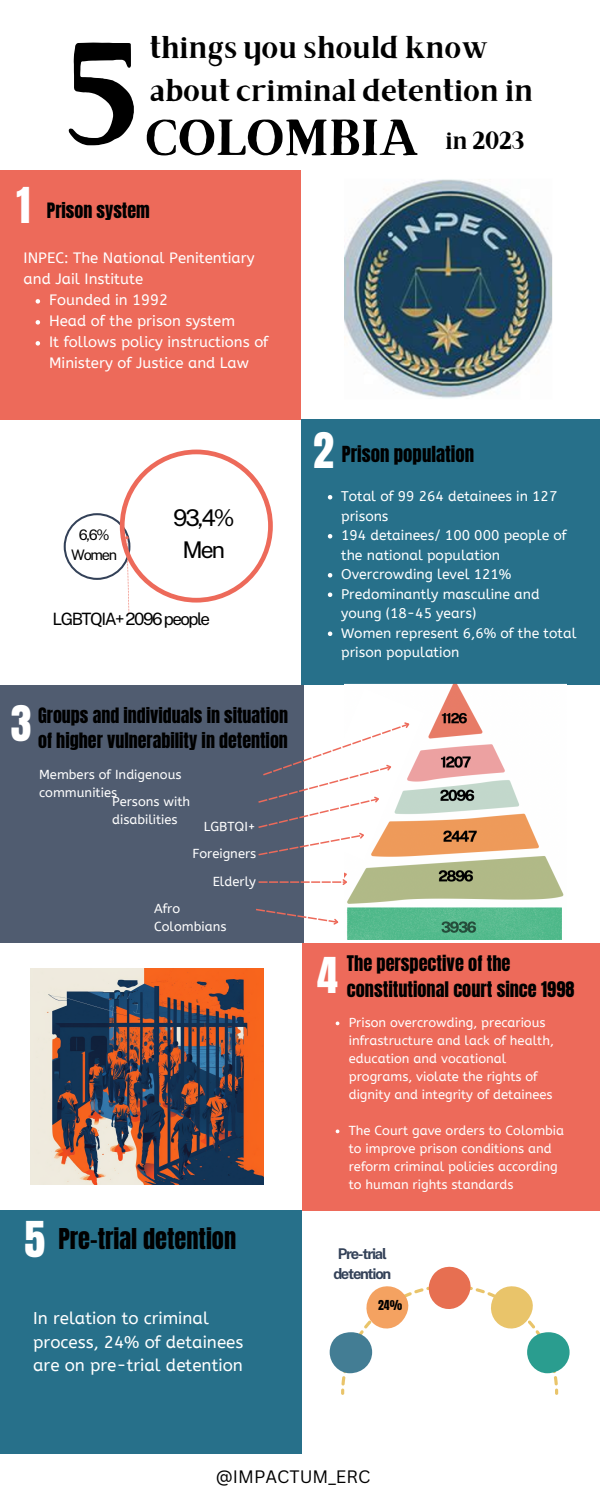
<style>
.page{position:relative;width:600px;height:1500px;background:#fff}
.page>*{position:absolute;margin:0;border:0;box-sizing:border-box;transform-origin:0 0}
.t1{font:145.9px "Brixton TC";color:#000}
.t2{font:700 51.1px "Brixton TC";color:#000}
.t3{font:42px "Anton";color:#fff}
.t4{font:31.4px/43.5px "Brixton TC";color:#000}
.t5{font:25px "Brixton TC";letter-spacing:-.005em;color:#000}
.t6{font:24.4px "Anton";color:#000}
.t7{font:23px "Public Sans";color:#000}
.t8{font:18.8px "Anton";color:#000}
.t9{font:18.3px/25.5px "Anton";color:#000}
.t10{font:18px/24.8px "Anton";color:#000}
.t11{font:17.5px "Canva Sans";color:#000}
.t12{font:17px/23.2px "A Bee Zee";color:#fff}
.t13{font:17px "Public Sans";letter-spacing:-.09em;color:#000}
.t14{font:15px/21px "A Bee Zee";color:#fff}
.t15{font:700 14.8px/20.6px "Public Sans";letter-spacing:-.09em;color:#334158}
.t16{font:14.5px "Public Sans";letter-spacing:-.09em;color:#000}
.t17{font:14px/19.5px "A Bee Zee";color:#fff}
.t18{font:13px/18px "A Bee Zee";color:#fff}
.t19{font:11.7px "Anton";color:#000}
</style>
<div class="page">
<div style="left:0;top:170px;width:301px;height:250px;background:#ed6a5a"></div>
<div style="left:302px;top:943px;width:298px;height:267px;background:#ed6a5a"></div>
<div style="left:301px;top:420px;width:299px;height:265px;background:#27708a"></div>
<div style="left:0;top:685px;width:303px;height:258px;background:#505c70"></div>
<svg style="left:64px;top:450px;width:209px;height:163px"></svg>
<div style="left:0;top:1211px;width:302px;height:243px;background:#27708a"></div>
<img style="left:344px;top:179px;width:209px;height:220px">
<img style="left:344px;top:683px;width:223px;height:256px">
<div style="left:330px;top:1332px;width:42px;height:41px;background:#437d94;border-radius:50%"></div>
<div style="left:527px;top:1332px;width:43px;height:41px;background:#2a9d8f;border-radius:50%"></div>
<svg style="left:341px;top:1266px;width:217px;height:129px"></svg>
<svg style="left:258px;top:688px;width:167px;height:172px"></svg>
<svg style="left:259px;top:878px;width:90px;height:8px"></svg>
<svg style="left:256px;top:909px;width:83px;height:18px"></svg>
<img style="left:30px;top:969px;width:234px;height:216px">
<svg style="left:328px;top:495px;width:4px;height:5px"></svg>
<svg style="left:328px;top:534px;width:4px;height:5px"></svg>
<svg style="left:328px;top:573px;width:4px;height:5px"></svg>
<svg style="left:328px;top:593px;width:4px;height:4px"></svg>
<svg style="left:328px;top:632px;width:4px;height:4px"></svg>
<svg style="left:36px;top:299px;width:4px;height:5px"></svg>
<svg style="left:36px;top:320px;width:4px;height:5px"></svg>
<svg style="left:36px;top:341px;width:4px;height:5px"></svg>
<p class="t3" style="left:17px;top:176px;width:15px">1</p>
<p class="t1" style="left:64px;top:42px;width:76px">5</p>
<p class="t4" style="left:150px;top:29px;width:385px">things you should know about criminal detention in</p>
<p class="t2" style="left:145px;top:119px;width:275px">COLOMBIA</p>
<p class="t5" style="left:445px;top:131px;width:80px">in 2023</p>
<p class="t10" style="left:47px;top:199px;width:105px">Prison system</p>
<p class="t14" style="left:24px;top:248px;width:232px">INPEC: The National Penitentiary and Jail Institute</p>
<p class="t14" style="left:49px;top:290px;width:121px">Founded in 1992</p>
<p class="t14" style="left:49px;top:311px;width:188px">Head of the prison system</p>
<p class="t14" style="left:49px;top:332px;width:221px">It follows policy instructions of<br>Ministery of Justice and Law</p>
<p class="t16" style="left:79px;top:526px;width:32px">6,6%</p>
<p class="t16" style="left:71px;top:546px;width:47px">Women</p>
<p class="t7" style="left:173px;top:504px;width:63px">93,4%</p>
<p class="t7" style="left:183px;top:536px;width:44px">Men</p>
<p class="t13" style="left:52px;top:609px;width:159px">LGBTQIA+2096people</p>
<p class="t3" style="left:11px;top:694px;width:22px">3</p>
<p class="t10" style="left:38px;top:703px;width:251px">Groups and individuals in situation of higher vulnerability in detention</p>
<p class="t18" style="left:39px;top:765px;width:144px">Members of Indigenous communities</p>
<p class="t18" style="left:112px;top:793px;width:80px">Persons with disabilities</p>
<p class="t18" style="left:204px;top:818px;width:53px">LGBTQI+</p>
<p class="t18" style="left:192px;top:845px;width:65px">Foreigners</p>
<p class="t18" style="left:213px;top:873px;width:45px">Elderly</p>
<p class="t18" style="left:154px;top:900px;width:74px">Afro<br>Colombians</p>
<p class="t3" style="left:24px;top:1209px;width:22px">5</p>
<p class="t6" style="left:58px;top:1222px;width:179px">Pre-trial detention</p>
<p class="t12" style="left:33px;top:1307px;width:212px">In relation to criminal process, 24% of detainees are on pre-trial detention</p>
<p class="t3" style="left:313px;top:421px;width:22px">2</p>
<p class="t8" style="left:342px;top:441px;width:134px">Prison population</p>
<p class="t17" style="left:341px;top:487px;width:218px">Total of 99 264 detainees in 127 prisons</p>
<p class="t17" style="left:341px;top:526px;width:227px">194 detainees/ 100 000 people of the national population</p>
<p class="t17" style="left:341px;top:565px;width:172px">Overcrowding level 121%</p>
<p class="t17" style="left:341px;top:584px;width:200px">Predominantly masculine and young (18-45 years)</p>
<p class="t17" style="left:341px;top:623px;width:237px">Women represent 6,6% of the total prison population</p>
<p class="t3" style="left:317px;top:945px;width:22px">4</p>
<p class="t9" style="left:347px;top:951px;width:229px">The perspective of the constitutional court since 1998</p>
<p class="t18" style="left:349px;top:1013px;width:207px">Prison overcrowding, precarious infrastructure and lack of health, education and vocational programs, violate the rights of dignity and integrity of detainees</p>
<p class="t18" style="left:349px;top:1121px;width:217px">The Court gave orders to Colombia to improve prison conditions and reform criminal policies according to human rights standards</p>
<p class="t15" style="left:333px;top:1243px;width:59px">Pre-trial detention</p>
<p class="t19" style="left:378px;top:1297px;width:25px">24%</p>
<p class="t11" style="left:216px;top:1465px;width:156px">@IMPACTUM_ERC</p>
</div>
